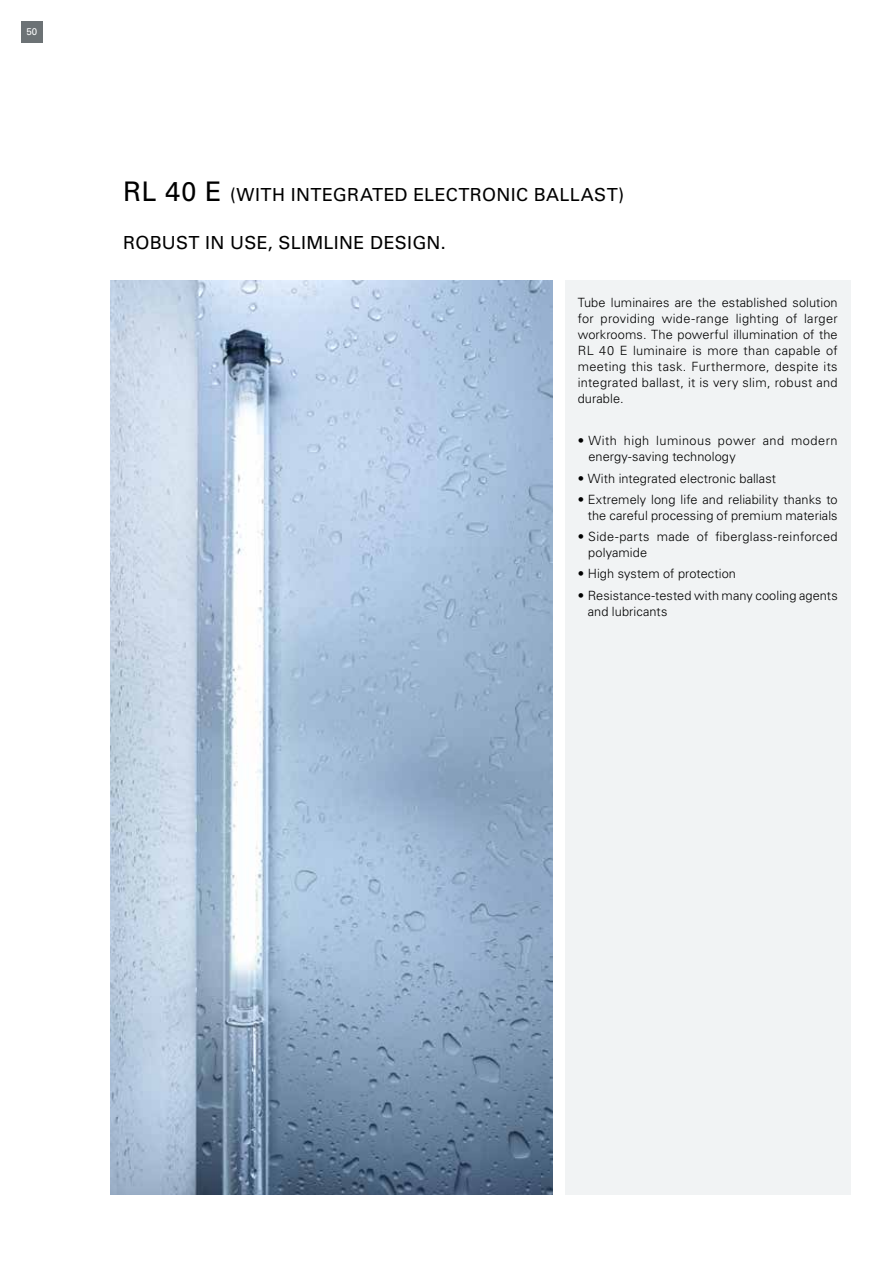
<style>
.page{position:relative;width:893px;height:1263px;background:#fff}
.page>*{position:absolute;margin:0;border:0;box-sizing:border-box;transform-origin:0 0}
.t1{font:18px "Univers LT Std";letter-spacing:.015em;color:#000}
.t2{font:300 12.75px/15.9px "Univers LT Std";letter-spacing:.01em;color:#000}
.t3{font:300 12.75px/15.9px "Univers LT Std";letter-spacing:.03em;color:#000}
.t4{font:9.75px "Univers LT Std";color:#fff}
.s1{font-size:27px}
</style>
<div class="page">
<div style="left:21px;top:21px;width:22px;height:22px;background:#6c7275"></div>
<img style="left:111px;top:281px;width:441px;height:914px">
<div style="left:565px;top:281px;width:285px;height:914px;background:#f1f3f4"></div>
<p class="t4" style="left:26px;top:26px;width:12px">50</p>
<h1 class="t1" style="left:123px;top:184px;width:502px"><span class="s1">RL 40 E</span> (WITH INTEGRATED ELECTRONIC BALLAST)</h1>
<h1 class="t1" style="left:123px;top:232px;width:324px">ROBUST IN USE, SLIMLINE DESIGN.</h1>
<p class="t2" style="left:578px;top:295px;width:261px;text-align:justify">Tube luminaires are the established solution for providing wide-range lighting of larger workrooms. The powerful illumination of the RL 40 E luminaire is more than capable of meeting this task. Furthermore, despite its integrated ballast, it is very slim, robust and durable.</p>
<p class="t3" style="left:588px;top:433px;width:251px;text-indent:-11px">• With high luminous power and modern energy-saving technology</p>
<p class="t2" style="left:578px;top:470px;width:200px">• With integrated electronic ballast</p>
<p class="t2" style="left:578px;top:491px;width:261px;text-align:right">• Extremely long life and reliability thanks to the careful processing of premium materials</p>
<p class="t2" style="left:588px;top:529px;width:251px;text-indent:-10px">• Side-parts made of fiberglass-reinforced polyamide</p>
<p class="t2" style="left:578px;top:566px;width:160px">• High system of protection</p>
<p class="t2" style="left:588px;top:587px;width:251px;text-indent:-10px">• Resistance-tested with many cooling agents and lubricants</p>
</div>
